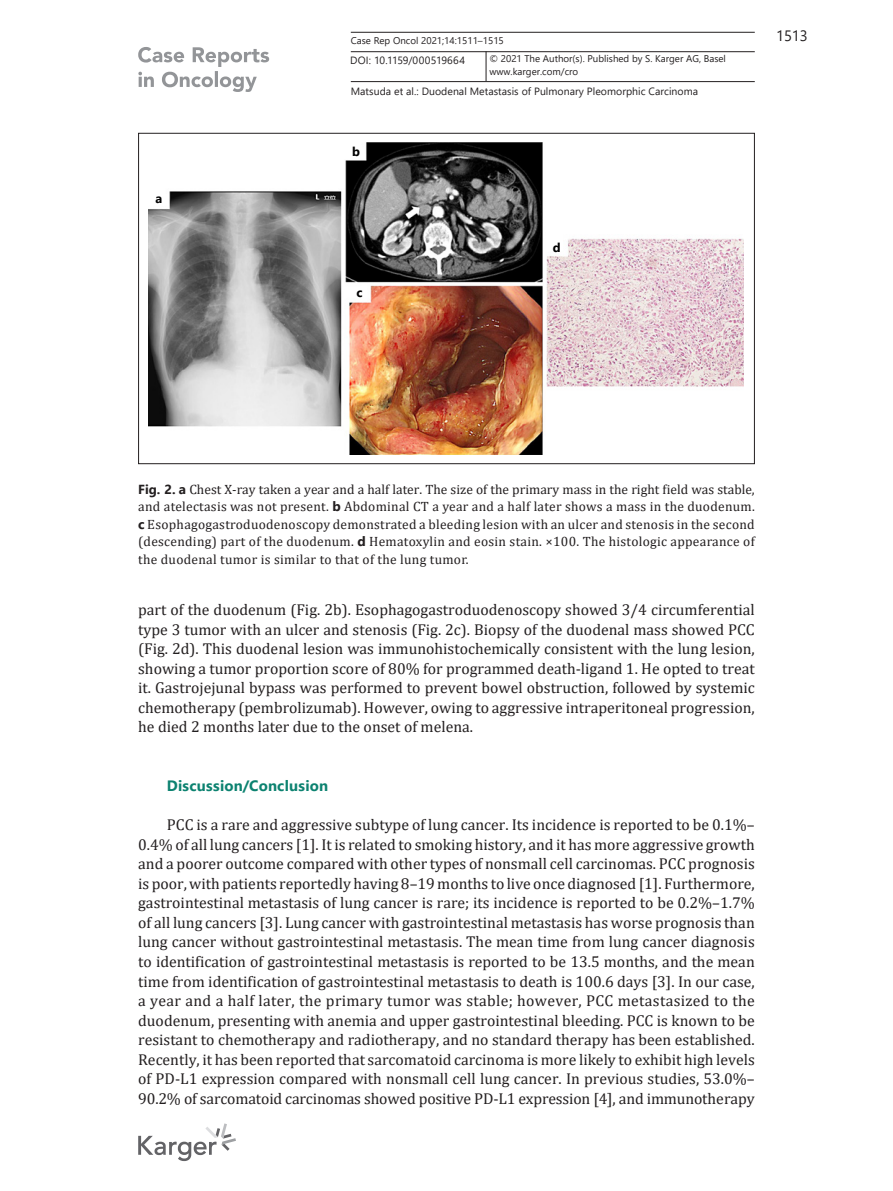
<style>
.page{position:relative;width:893px;height:1191px;background:#fff}
.page>*{position:absolute;margin:0;border:0;box-sizing:border-box;transform-origin:0 0}
.t1{font:15.75px/19.5px "Cambria";color:#231f20;text-align:justify}
.t2{font:700 15px "Segoe UI";letter-spacing:.015em;color:#0c8270}
.t3{font:15px "Segoe UI";color:#231f20}
.t4{font:13.5px/17.4px "Cambria";letter-spacing:.02em;color:#231f20;text-align:justify}
.t5{font:700 12.75px "Segoe UI";color:#000}
.t6{font:10.5px "Segoe UI";letter-spacing:.005em;color:#231f20}
.t7{font:9.75px "Segoe UI";color:#231f20}
.s1{font-family:"Segoe UI";font-weight:700;font-size:13.2px}
.s2{font-family:"Segoe UI";font-weight:700}
</style>
<div class="page">
<svg style="left:138px;top:47px;width:131px;height:45px"></svg>
<hr style="left:351px;top:51px;width:404px;height:1px;background:#231f20">
<hr style="left:351px;top:81px;width:404px;height:1px;background:#231f20">
<hr style="left:351px;top:32px;width:404px;height:1px;background:#231f20">
<hr style="left:486px;top:51px;width:1px;height:30px;background:#231f20">
<svg style="left:138px;top:1123px;width:98px;height:38px"></svg>
<img style="left:148px;top:142px;width:595px;height:312px">
<p class="t5" style="left:155px;top:187px;width:8px">a</p>
<p class="t7" style="left:351px;top:31px;width:155px">Case Rep Oncol 2021;14:1511–1515</p>
<p class="t6" style="left:350px;top:50px;width:116px">DOI: 10.1159/000519664</p>
<p class="t7" style="left:489px;top:50px;width:238px">© 2021 The Author(s). Published by S. Karger AG, Basel</p>
<p class="t7" style="left:489px;top:62px;width:90px">www.karger.com/cro</p>
<p class="t6" style="left:351px;top:81px;width:349px">Matsuda et al.: Duodenal Metastasis of Pulmonary Pleomorphic Carcinoma</p>
<p class="t5" style="left:352px;top:140px;width:9px">b</p>
<p class="t5" style="left:356px;top:281px;width:8px">c</p>
<p class="t5" style="left:553px;top:235px;width:9px">d</p>
<p class="t3" style="left:776px;top:22px;width:33px">1513</p>
<p class="t4" style="left:138px;top:480px;width:618px"><span class="s1">Fig. 2.</span> <span class="s2">a</span> Chest X-ray taken a year and a half later. The size of the primary mass in the right field was stable, and atelectasis was not present. <span class="s2">b</span> Abdominal CT a year and a half later shows a mass in the duodenum. <span class="s2">c</span> Esophagogastroduodenoscopy demonstrated a bleeding lesion with an ulcer and stenosis in the second (descending) part of the duodenum. <span class="s2">d</span> Hematoxylin and eosin stain. ×100. The histologic appearance of the duodenal tumor is similar to that of the lung tumor.</p>
<p class="t1" style="left:138px;top:600px;width:618px">part of the duodenum (Fig. 2b). Esophagogastroduodenoscopy showed 3/4 circumferential type 3 tumor with an ulcer and stenosis (Fig. 2c). Biopsy of the duodenal mass showed PCC (Fig. 2d). This duodenal lesion was immunohistochemically consistent with the lung lesion, showing a tumor proportion score of 80% for programmed death-ligand 1. He opted to treat it. Gastrojejunal bypass was performed to prevent bowel obstruction, followed by systemic chemotherapy (pembrolizumab). However, owing to aggressive intraperitoneal progression, he died 2 months later due to the onset of melena.</p>
<p class="t2" style="left:167px;top:771px;width:163px">Discussion/Conclusion</p>
<p class="t1" style="left:138px;top:815px;width:618px;text-indent:29px">PCC is a rare and aggressive subtype of lung cancer. Its incidence is reported to be 0.1%– 0.4% of all lung cancers [1]. It is related to smoking history, and it has more aggressive growth and a poorer outcome compared with other types of nonsmall cell carcinomas. PCC prognosis is poor, with patients reportedly having 8–19 months to live once diagnosed [1]. Furthermore, gastrointestinal metastasis of lung cancer is rare; its incidence is reported to be 0.2%–1.7% of all lung cancers [3]. Lung cancer with gastrointestinal metastasis has worse prognosis than lung cancer without gastrointestinal metastasis. The mean time from lung cancer diagnosis to identification of gastrointestinal metastasis is reported to be 13.5 months, and the mean time from identification of gastrointestinal metastasis to death is 100.6 days [3]. In our case, a year and a half later, the primary tumor was stable; however, PCC metastasized to the duodenum, presenting with anemia and upper gastrointestinal bleeding. PCC is known to be resistant to chemotherapy and radiotherapy, and no standard therapy has been established.<br>Recently, it has been reported that sarcomatoid carcinoma is more likely to exhibit high levels of PD-L1 expression compared with nonsmall cell lung cancer. In previous studies, 53.0%– 90.2% of sarcomatoid carcinomas showed positive PD-L1 expression [4], and immunotherapy</p>
</div>
